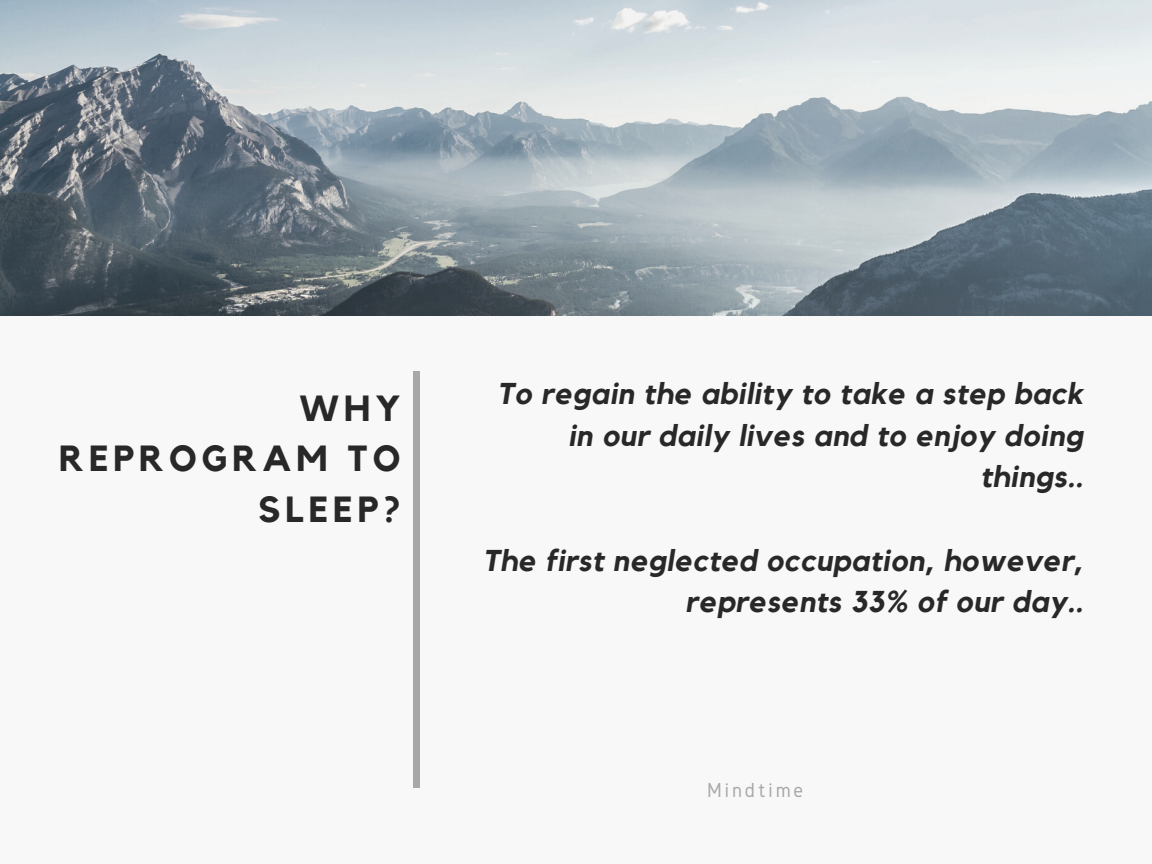
<style>
.page{position:relative;width:1152px;height:864px;background:#f8f8f8}
.page>*{position:absolute;margin:0;border:0;box-sizing:border-box;transform-origin:0 0}
.t1{font:700 36.3px/50.7px "Kollektif";letter-spacing:.14em;color:#282828;text-align:right}
.t2{font:italic 700 30px/41.7px "Kollektif";letter-spacing:.02em;color:#282828;text-align:right}
.t3{font:21.15px "Gidole";letter-spacing:.14em;color:#a8a8a8}
</style>
<div class="page">
<div style="left:414px;top:371px;width:6px;height:416px;background:#a8a8a8"></div>
<img style="left:0;top:0;width:1152px;height:316px">
<p class="t1" style="left:59px;top:384px;width:343px">WHY<br>REPROGRAM TO<br>SLEEP?</p>
<p class="t2" style="left:497px;top:374px;width:587px">To regain the ability to take a step back in our daily lives and to enjoy doing things..</p>
<p class="t2" style="left:483px;top:540px;width:602px">The first neglected occupation, however, represents 33% of our day..</p>
<p class="t3" style="left:707px;top:778px;width:98px">Mindtime</p>
</div>
